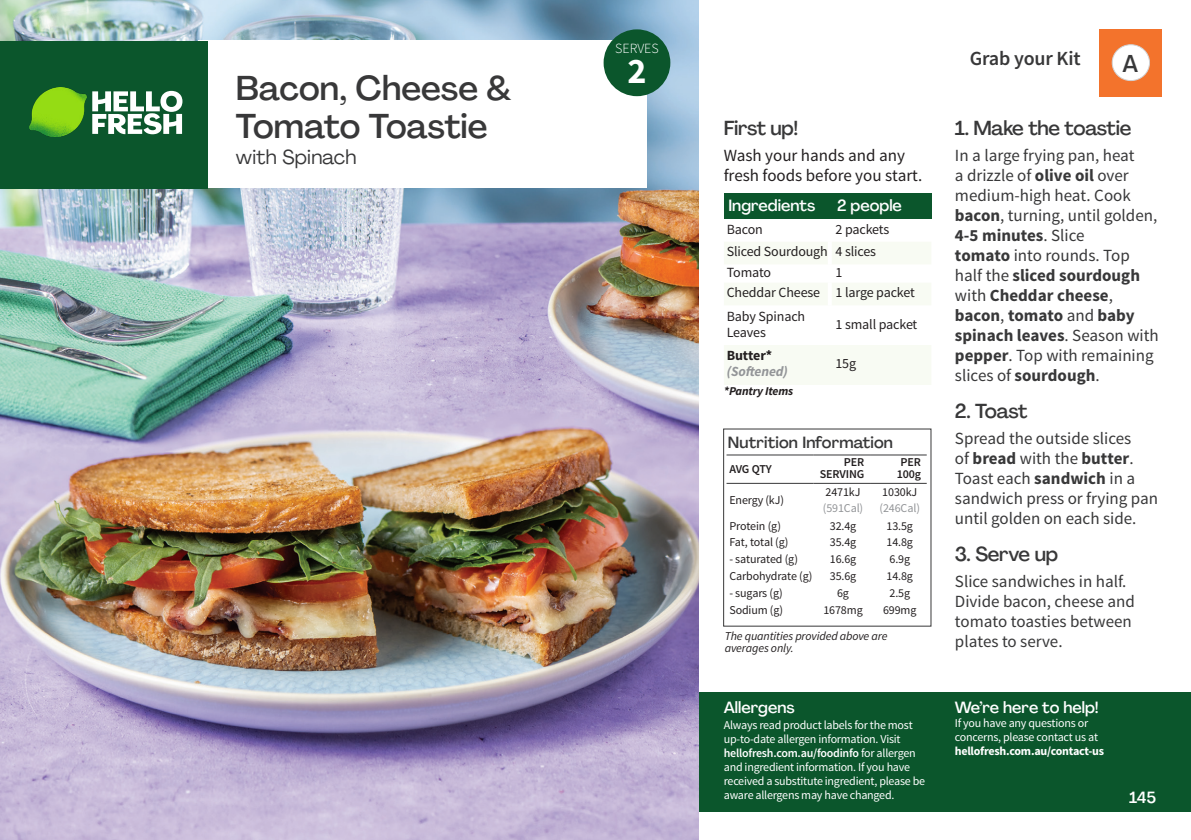
<style>
.page{position:relative;width:1191px;height:840px;background:#fff}
.page>*{position:absolute;margin:0;border:0;box-sizing:border-box;transform-origin:0 0}
.Serves_number{font:700 36px "Source Sans Pro";color:#fff}
.Recipe_Name{font:500 34px/38px "Agrandir";letter-spacing:-.005em;color:#383839}
._002_Label_Nr{font:500 24px "Agrandir";color:#383839;scale:.94 1}
.Cooking_Steps_Headline{font:500 20px "Agrandir";letter-spacing:-.015em;color:#383839}
.Recipe_Main_Ingredients{font:20px "Agrandir";letter-spacing:.01em;color:#383839}
.Grab_your_Kit{font:600 20px "Source Sans Pro";letter-spacing:-.01em;color:#383839}
.First_up__Before_start__Headline{font:500 20px "Agrandir";letter-spacing:-.015em;color:#383839}
.Cooking_Steps_Body_Text{font:17px/20px "Source Sans Pro";color:#383839}
.First_up__Before_start__body_copy{font:17px/20px "Source Sans Pro";color:#231f20}
.Allergens___Questions_Headline{font:500 16px "Agrandir";color:#fff}
.NIP_Headline{font:500 16px "Agrandir";letter-spacing:.01em;color:#383839}
.Ingredients___Serve_Headline{font:500 16px "Agrandir";color:#fff}
.Ingredients___Serve_Text{font:14px/16px "Source Sans Pro";letter-spacing:-.01em;color:#231f20}
.Ingredients___Serve_Text-2{font:italic 700 14px/16px "Source Sans Pro";letter-spacing:-.01em;color:#939598}
.Serves_Headline{font:300 14px "Source Sans Pro";color:#fff}
.Allergens___Questions_Body_Text{font:12px/14px "Source Sans Pro";letter-spacing:-.02em;color:#fff}
.NIp_Info{font:12px "Source Sans Pro";letter-spacing:-.01em;color:#231f20}
.NIP_Info_Terms{font:italic 12px/12px "Source Sans Pro";letter-spacing:-.01em;color:#231f20}
.NIp_Info-2{font:12px/16px "Source Sans Pro";letter-spacing:-.01em;color:#939598}
.NIP_Subhead{font:600 12px/12px "Source Sans Pro";letter-spacing:-.01em;color:#231f20;text-align:right}
.Ingredients_Pantry_Iems{font:italic 700 12px "Source Sans Pro";letter-spacing:-.015em;color:#231f20}
.s1{font-style:normal;color:#231f20}
.s2{color:#231f20}
.s3{font-weight:600}
.s4{font-weight:700}
</style>
<div class="page">
<img style="left:0;top:0;width:698px;height:839px">
<div style="left:198px;top:40px;width:448px;height:148px;background:#fff"></div>
<div style="left:699px;top:692px;width:492px;height:119px;background:#0b562c"></div>
<div style="left:0;top:41px;width:207px;height:147px;background:#0b562c"></div>
<div style="left:724px;top:193px;width:106px;height:26px;background:#0b562c"></div>
<div style="left:830px;top:193px;width:101px;height:26px;background:#0b562c"></div>
<svg style="left:724px;top:242px;width:207px;height:143px"></svg>
<hr style="left:828px;top:305px;width:4px;height:40px;background:#fff">
<hr style="left:828px;top:241px;width:4px;height:23px;background:#fff">
<hr style="left:828px;top:264px;width:4px;height:18px;background:#fff">
<hr style="left:828px;top:282px;width:4px;height:23px;background:#fff">
<div style="left:603px;top:29px;width:67px;height:67px;background:#0b562c;border-radius:50%"></div>
<hr style="left:726px;top:454px;width:87px;height:1px;background:#383839">
<hr style="left:813px;top:454px;width:57px;height:1px;background:#383839">
<hr style="left:870px;top:454px;width:56px;height:1px;background:#383839">
<hr style="left:726px;top:482px;width:87px;height:1px;background:#383839">
<hr style="left:813px;top:482px;width:57px;height:1px;background:#383839">
<hr style="left:870px;top:482px;width:56px;height:1px;background:#383839">
<svg style="left:92px;top:91px;width:90px;height:43px"></svg>
<img style="left:29px;top:87px;width:58px;height:49px">
<div style="left:1099px;top:29px;width:63px;height:67px;background:#f3732c"></div>
<div style="left:1112px;top:45px;width:37px;height:35px;background:#fff;border-radius:50%"></div>
<div style="left:1112px;top:44px;width:37px;height:37px;border:1px solid #d1d2d4;border-radius:50%"></div>
<p class="Recipe_Name" style="left:236px;top:69px;width:277px">Bacon, Cheese &amp;<br>Tomato Toastie</p>
<p class="Recipe_Main_Ingredients" style="left:236px;top:144px;width:122px">with Spinach</p>
<p class="Serves_Headline" style="left:615px;top:40px;width:45px">SERVES</p>
<p class="Serves_number" style="left:627px;top:48px;width:21px">2</p>
<p class="First_up__Before_start__Headline" style="left:723px;top:116px;width:76px">First up!</p>
<p class="First_up__Before_start__body_copy" style="left:723px;top:145px;width:200px">Wash your hands and any fresh foods before you start.</p>
<p class="Ingredients___Serve_Headline" style="left:728px;top:196px;width:88px">Ingredients</p>
<p class="Ingredients___Serve_Headline" style="left:837px;top:196px;width:66px">2 people</p>
<p class="Ingredients___Serve_Text" style="left:727px;top:221px;width:38px">Bacon</p>
<p class="Ingredients___Serve_Text" style="left:835px;top:221px;width:55px">2 packets</p>
<p class="Ingredients___Serve_Text" style="left:727px;top:244px;width:103px">Sliced Sourdough</p>
<p class="Ingredients___Serve_Text" style="left:835px;top:244px;width:42px">4 slices</p>
<p class="Ingredients___Serve_Text" style="left:727px;top:264px;width:46px">Tomato</p>
<p class="Ingredients___Serve_Text" style="left:835px;top:264px;width:8px">1</p>
<p class="Ingredients___Serve_Text" style="left:727px;top:285px;width:95px">Cheddar Cheese</p>
<p class="Ingredients___Serve_Text" style="left:835px;top:285px;width:81px">1 large packet</p>
<p class="Ingredients___Serve_Text" style="left:727px;top:308px;width:80px">Baby Spinach<br>Leaves</p>
<p class="Ingredients___Serve_Text" style="left:835px;top:316px;width:83px">1 small packet</p>
<p class="Ingredients___Serve_Text-2" style="left:727px;top:347px;width:63px"><span class="s1">Butter* </span>(Softened)</p>
<p class="Ingredients___Serve_Text" style="left:835px;top:356px;width:22px">15g</p>
<p class="Ingredients_Pantry_Iems" style="left:724px;top:383px;width:71px">*Pantry Items</p>
<p class="NIP_Headline" style="left:728px;top:432px;width:167px">Nutrition Information</p>
<p class="NIP_Subhead" style="left:729px;top:463px;width:44px">AVG QTY</p>
<p class="NIP_Subhead" style="left:820px;top:456px;width:46px">PER<br>SERVING</p>
<p class="NIP_Subhead" style="left:896px;top:456px;width:26px;text-align:center">PER<br>100g</p>
<p class="NIp_Info" style="left:729px;top:492px;width:56px">Energy (kJ)</p>
<p class="NIp_Info-2" style="left:823px;top:484px;width:42px"><span class="s2">2471kJ </span>(591Cal)</p>
<p class="NIp_Info-2" style="left:879px;top:484px;width:42px"><span class="s2">1030kJ </span>(246Cal)</p>
<p class="NIp_Info" style="left:729px;top:518px;width:53px">Protein (g)</p>
<p class="NIp_Info" style="left:830px;top:518px;width:28px">32.4g</p>
<p class="NIp_Info" style="left:886px;top:518px;width:28px">13.5g</p>
<p class="NIp_Info" style="left:729px;top:534px;width:61px">Fat, total (g)</p>
<p class="NIp_Info" style="left:830px;top:534px;width:28px">35.4g</p>
<p class="NIp_Info" style="left:886px;top:534px;width:28px">14.8g</p>
<p class="NIp_Info" style="left:729px;top:551px;width:70px">- saturated (g)</p>
<p class="NIp_Info" style="left:830px;top:551px;width:28px">16.6g</p>
<p class="NIp_Info" style="left:889px;top:551px;width:22px">6.9g</p>
<p class="NIp_Info" style="left:729px;top:568px;width:85px">Carbohydrate (g)</p>
<p class="NIp_Info" style="left:830px;top:568px;width:28px">35.6g</p>
<p class="NIp_Info" style="left:886px;top:568px;width:28px">14.8g</p>
<p class="NIp_Info" style="left:729px;top:585px;width:55px">- sugars (g)</p>
<p class="NIp_Info" style="left:837px;top:585px;width:13px">6g</p>
<p class="NIp_Info" style="left:889px;top:585px;width:22px">2.5g</p>
<p class="NIp_Info" style="left:729px;top:602px;width:55px">Sodium (g)</p>
<p class="NIp_Info" style="left:823px;top:602px;width:41px">1678mg</p>
<p class="NIp_Info" style="left:883px;top:602px;width:35px">699mg</p>
<p class="NIP_Info_Terms" style="left:725px;top:630px;width:164px">The quantities provided above are averages only.</p>
<p class="Allergens___Questions_Headline" style="left:724px;top:697px;width:72px">Allergens</p>
<p class="Allergens___Questions_Body_Text" style="left:724px;top:718px;width:203px">Always read product labels for the most up-to-date allergen information. Visit <span class="s3">hellofresh.com.au/foodinfo</span> for allergen and ingredient information. If you have received a substitute ingredient, please be aware allergens may have changed.</p>
<p class="Grab_your_Kit" style="left:969px;top:46px;width:112px">Grab your Kit</p>
<p class="_002_Label_Nr" style="left:1122px;top:49px;width:18px">A</p>
<p class="Cooking_Steps_Headline" style="left:955px;top:116px;width:178px">1. Make the toastie</p>
<p class="Cooking_Steps_Body_Text" style="left:955px;top:146px;width:205px">In a large frying pan, heat<br>a drizzle of <span class="s4">olive oil</span> over medium-high heat. Cook <span class="s4">bacon</span>, turning, until golden,<br><span class="s4">4-5 minutes</span>. Slice<br><span class="s4">tomato</span> into rounds. Top half the <span class="s4">sliced sourdough </span>with <span class="s4">Cheddar cheese</span>, <span class="s4">bacon</span>, <span class="s4">tomato</span> and <span class="s4">baby spinach leaves</span>. Season with <span class="s4">pepper</span>. Top with remaining slices of <span class="s4">sourdough</span>.</p>
<p class="Cooking_Steps_Headline" style="left:955px;top:399px;width:74px">2. Toast</p>
<p class="Cooking_Steps_Body_Text" style="left:955px;top:428px;width:205px">Spread the outside slices<br>of <span class="s4">bread</span> with the <span class="s4">butter</span>.<br>Toast each <span class="s4">sandwich</span> in a sandwich press or frying pan until golden on each side.</p>
<p class="Cooking_Steps_Headline" style="left:955px;top:541px;width:104px">3. Serve up</p>
<p class="Cooking_Steps_Body_Text" style="left:955px;top:571px;width:181px">Slice sandwiches in half.<br>Divide bacon, cheese and tomato toasties between plates to serve.</p>
<p class="Allergens___Questions_Headline" style="left:955px;top:697px;width:145px">We’re here to help!</p>
<p class="Allergens___Questions_Body_Text" style="left:955px;top:716px;width:151px">If you have any questions or concerns, please contact us at <span class="s4">hellofresh.com.au/contact-us</span></p>
<p class="Allergens___Questions_Headline" style="left:1129px;top:787px;width:29px">145</p>
</div>
